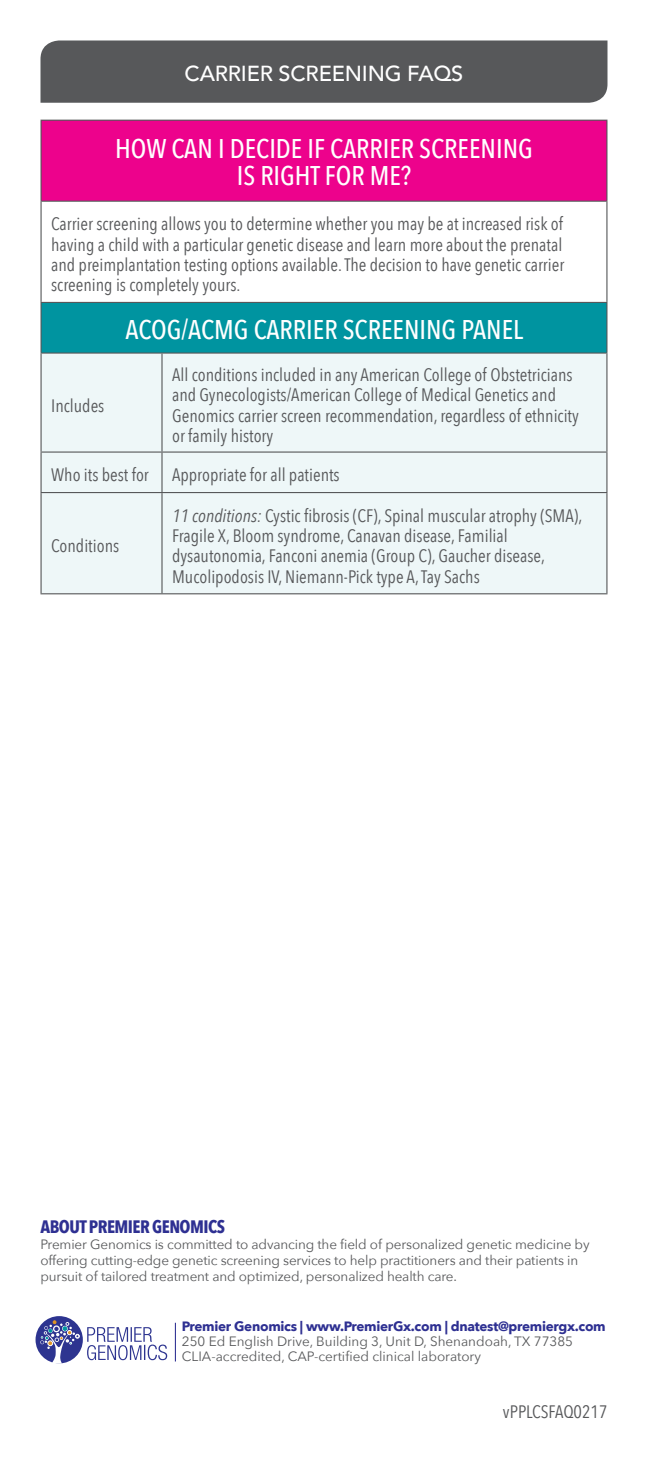
<style>
.page{position:relative;width:648px;height:1458px;background:#fff}
.page>*{position:absolute;margin:0;border:0;box-sizing:border-box;transform-origin:0 0}
.t1{font:500 27px/27px "Avenir Next Condensed";color:#fff;text-align:center}
.t2{font:500 21.82px "Avenir";letter-spacing:-.01em;color:#fff}
.t3{font:18px/20.2px "Avenir Next Condensed";color:#57585a}
.t4{font:700 18px "Avenir Next Condensed";letter-spacing:-.03em;color:#2e3092}
.t5{font:13.5px/16.2px "Avenir Next";letter-spacing:-.01em;color:#57585a}
.t6{font:700 13.5px "Avenir Next";letter-spacing:-.02em;color:#2e3092}
.s1{font-style:italic}
</style>
<div class="page">
<div style="left:41px;top:120px;width:566px;height:81px;background:#ed028c"></div>
<div style="left:41px;top:302px;width:566px;height:51px;background:#0094a0"></div>
<div style="left:42px;top:354px;width:564px;height:239px;background:#eef7f8"></div>
<hr style="left:40px;top:120px;width:122px;height:1px;background:#57585a">
<hr style="left:40px;top:121px;width:2px;height:80px;background:#57585a">
<hr style="left:162px;top:120px;width:446px;height:1px;background:#57585a">
<hr style="left:606px;top:121px;width:2px;height:80px;background:#57585a">
<hr style="left:40px;top:201px;width:122px;height:1px;background:#57585a">
<hr style="left:40px;top:202px;width:2px;height:100px;background:#57585a">
<hr style="left:162px;top:201px;width:446px;height:1px;background:#57585a">
<hr style="left:606px;top:202px;width:2px;height:100px;background:#57585a">
<hr style="left:40px;top:302px;width:122px;height:1px;background:#57585a">
<hr style="left:40px;top:303px;width:2px;height:50px;background:#57585a">
<hr style="left:162px;top:302px;width:446px;height:1px;background:#57585a">
<hr style="left:606px;top:303px;width:2px;height:50px;background:#57585a">
<hr style="left:40px;top:353px;width:122px;height:1px;background:#57585a">
<hr style="left:40px;top:354px;width:2px;height:98px;background:#57585a">
<hr style="left:162px;top:353px;width:446px;height:1px;background:#57585a">
<hr style="left:161px;top:354px;width:2px;height:98px;background:#57585a">
<hr style="left:606px;top:354px;width:2px;height:98px;background:#57585a">
<hr style="left:40px;top:452px;width:122px;height:1px;background:#57585a">
<hr style="left:40px;top:453px;width:2px;height:39px;background:#57585a">
<hr style="left:162px;top:452px;width:446px;height:1px;background:#57585a">
<hr style="left:161px;top:453px;width:2px;height:39px;background:#57585a">
<hr style="left:606px;top:453px;width:2px;height:39px;background:#57585a">
<hr style="left:40px;top:492px;width:122px;height:1px;background:#57585a">
<hr style="left:40px;top:493px;width:2px;height:100px;background:#57585a">
<hr style="left:162px;top:492px;width:446px;height:1px;background:#57585a">
<hr style="left:161px;top:493px;width:2px;height:100px;background:#57585a">
<hr style="left:606px;top:493px;width:2px;height:100px;background:#57585a">
<hr style="left:40px;top:593px;width:122px;height:1px;background:#57585a">
<hr style="left:162px;top:593px;width:446px;height:1px;background:#57585a">
<hr style="left:175px;top:1323px;width:1px;height:38px;background:#2e3092">
<div style="left:36px;top:1316px;width:47px;height:47px;background:#2d3490;border-radius:50%"></div>
<svg style="left:40px;top:1321px;width:40px;height:43px"></svg>
<svg style="left:87px;top:1327px;width:80px;height:33px"></svg>
<div style="left:40px;top:40px;width:568px;height:63px;background:#57585a"></div>
<p class="t2" style="left:185px;top:54px;width:280px">CARRIER SCREENING FAQS</p>
<h1 class="t1" style="left:115px;top:135px;width:419px">HOW CAN I DECIDE IF CARRIER SCREENING<br>IS RIGHT FOR ME?</h1>
<p class="t3" style="left:51px;top:213px;width:515px;text-align:justify">Carrier screening allows you to determine whether you may be at increased risk of having a child with a particular genetic disease and learn more about the prenatal and preimplantation testing options available. The decision to have genetic carrier screening is completely yours.</p>
<h1 class="t1" style="left:125px;top:316px;width:399px">ACOG/ACMG CARRIER SCREENING PANEL</h1>
<p class="t3" style="left:51px;top:394px;width:55px">Includes</p>
<p class="t3" style="left:172px;top:364px;width:408px">All conditions included in any American College of Obstetricians and Gynecologists/American College of Medical Genetics and Genomics carrier screen recommendation, regardless of ethnicity or family history</p>
<p class="t3" style="left:51px;top:464px;width:99px">Who its best for</p>
<p class="t3" style="left:172px;top:464px;width:169px">Appropriate for all patients</p>
<p class="t3" style="left:51px;top:535px;width:70px">Conditions</p>
<p class="t3" style="left:172px;top:505px;width:412px"><span class="s1">11 conditions:</span> Cystic fibrosis (CF), Spinal muscular atrophy (SMA), Fragile X, Bloom syndrome, Canavan disease, Familial dysautonomia, Fanconi anemia (Group C), Gaucher disease, Mucolipodosis IV, Niemann-Pick type A, Tay Sachs</p>
<p class="t4" style="left:41px;top:1216px;width:186px">ABOUT PREMIER GENOMICS</p>
<p class="t5" style="left:40px;top:1236px;width:551px">Premier Genomics is committed to advancing the field of personalized genetic medicine by offering cutting-edge genetic screening services to help practitioners and their patients in pursuit of tailored treatment and optimized, personalized health care.</p>
<p class="t6" style="left:182px;top:1315px;width:425px">Premier Genomics | www.PremierGx.com | dnatest@premiergx.com</p>
<p class="t5" style="left:182px;top:1334px;width:393px;line-height:14.6px">250 Ed English Drive, Building 3, Unit D, Shenandoah, TX 77385<br>CLIA-accredited, CAP-certified clinical laboratory</p>
<p class="t3" style="left:503px;top:1401px;width:106px">vPPLCSFAQ0217</p>
</div>
